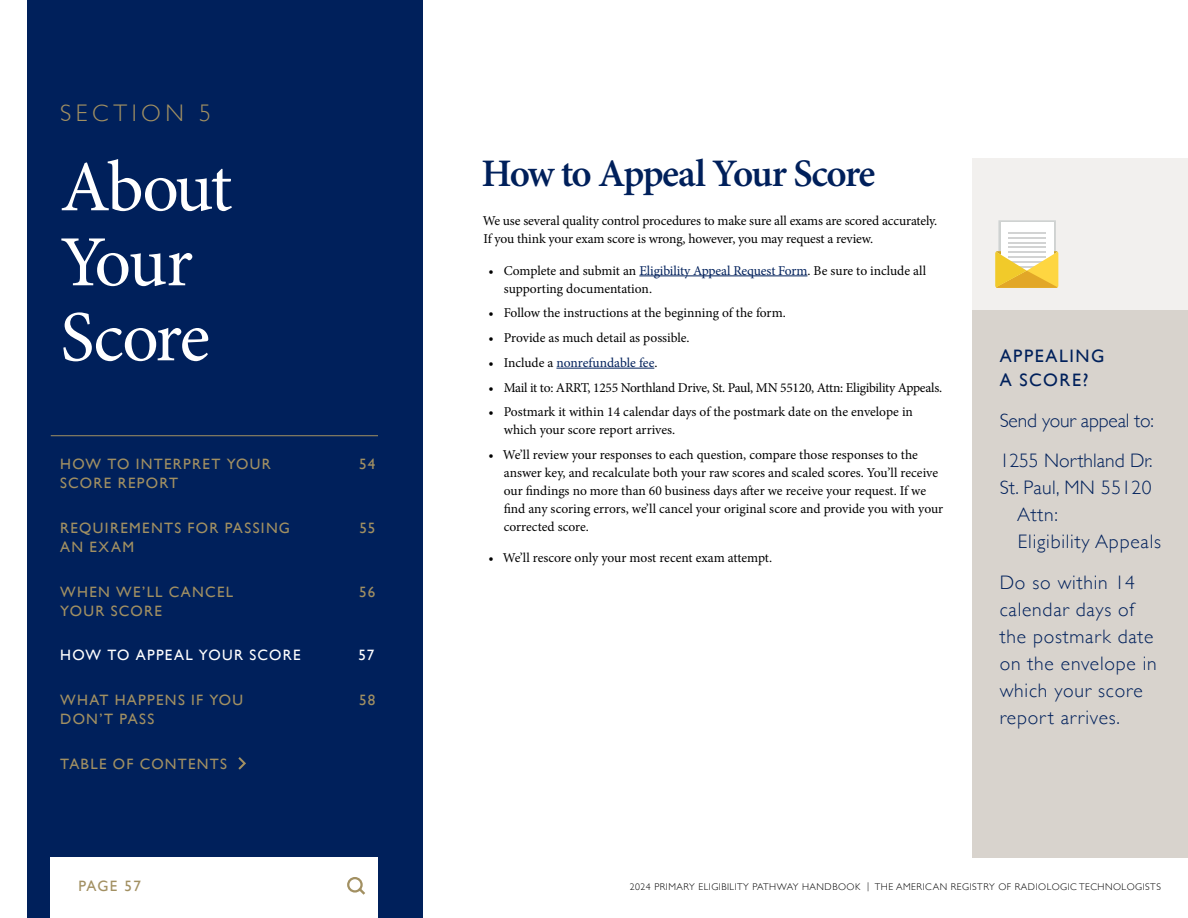
<style>
.page{position:relative;width:1188px;height:918px;background:#fff}
.page>*{position:absolute;margin:0;border:0;box-sizing:border-box;transform-origin:0 0}
.t1{font:72px/75px "Minion Pro";letter-spacing:-.035em;color:#fff}
.t2{font:600 39px "Minion Pro";letter-spacing:-.045em;color:#00205b}
.t3{font:300 24px "Gill Sans";color:#a29062}
.t4{font:300 19.5px/27px "Gill Sans";letter-spacing:.04em;color:#00205b}
.t5{font:300 19.5px/40.5px "Gill Sans";letter-spacing:-.005em;color:#00205b}
.t6{font:18px/24px "Gill Sans";letter-spacing:.085em;color:#00205b}
.t7{font:15px "Gill Sans";letter-spacing:.085em;color:#a29062}
.t8{font:15px "Gill Sans";letter-spacing:.085em;color:#fff}
.t9{font:13.5px/18px "Minion Pro";letter-spacing:-.005em;color:#000}
.t10{font:13.5px "Minion Pro";letter-spacing:-.005em;color:#00205b}
.t11{font:300 9.75px "Gill Sans";letter-spacing:.05em;color:#000}
.s1{color:#00205b}
.s2{color:#000}
</style>
<div class="page">
<div style="left:27px;top:0;width:396px;height:918px;background:#00205b"></div>
<div style="left:51px;top:858px;width:327px;height:60px;background:#fff"></div>
<hr style="left:51px;top:435px;width:327px;height:1px;background:#a29062">
<svg style="left:238px;top:757px;width:8px;height:13px"></svg>
<svg style="left:347px;top:877px;width:18px;height:18px"></svg>
<hr style="left:639px;top:276px;width:168px;height:1px;background:#00205b">
<hr style="left:556px;top:368px;width:98px;height:1px;background:#00205b">
<div style="left:973px;top:309px;width:215px;height:549px;background:#d8d3cd"></div>
<div style="left:973px;top:158px;width:215px;height:151px;background:#f2f0ee"></div>
<svg style="left:998px;top:220px;width:58px;height:31px"></svg>
<div style="left:1001px;top:223px;width:53px;height:51px;background:#fff"></div>
<hr style="left:1008px;top:237px;width:38px;height:2px;background:#d2d3d3">
<hr style="left:1008px;top:242px;width:38px;height:2px;background:#d2d3d3">
<hr style="left:1008px;top:232px;width:38px;height:2px;background:#d2d3d3">
<hr style="left:1008px;top:247px;width:38px;height:1px;background:#d2d3d3">
<svg style="left:995px;top:251px;width:63px;height:37px"></svg>
<h3 class="t3" style="left:60px;top:94px;width:31px">Secti</h3>
<h3 class="t3" style="left:141px;top:94px;width:72px">on 5</h3>
<h1 class="t1" style="left:60px;top:150px;width:174px">About<br>Your<br>Score</h1>
<p class="t7" style="left:60px;top:455px;width:212px">HOW TO INTERPRET YOUR</p>
<p class="t7" style="left:359px;top:455px;width:18px">54</p>
<p class="t7" style="left:60px;top:475px;width:119px">SCORE REPORT</p>
<p class="t7" style="left:60px;top:519px;width:231px">REQUIREMENTS FOR PASSING</p>
<p class="t7" style="left:359px;top:519px;width:17px">55</p>
<p class="t7" style="left:60px;top:538px;width:75px">AN EXAM</p>
<p class="t7" style="left:60px;top:583px;width:175px">WHEN WE’LL CANCEL</p>
<p class="t7" style="left:359px;top:583px;width:18px">56</p>
<p class="t7" style="left:60px;top:602px;width:103px">YOUR SCORE</p>
<p class="t8" style="left:60px;top:647px;width:242px">HOW TO APPEAL YOUR SCORE</p>
<p class="t8" style="left:358px;top:647px;width:17px">57</p>
<p class="t7" style="left:60px;top:691px;width:184px">WHAT HAPPENS IF YOU</p>
<p class="t7" style="left:359px;top:691px;width:18px">58</p>
<p class="t7" style="left:60px;top:710px;width:95px">DON’T PASS</p>
<p class="t7" style="left:60px;top:755px;width:168px">TABLE OF CONTENTS</p>
<p class="t7" style="left:79px;top:877px;width:64px">PAGE 57</p>
<h2 class="t2" style="left:482px;top:147px;width:395px">How to Appeal Your Score</h2>
<p class="t9" style="left:483px;top:212px;width:456px">We use several quality control procedures to make sure all exams are scored accurately.<br>If you think your exam score is wrong, however, you may request a review.</p>
<p class="t9" style="left:504px;top:261px;width:424px;text-indent:-15px">• Complete and submit an <span class="s1">Eligibility Appeal Request Form</span>. Be sure to include all supporting documentation.</p>
<p class="t9" style="left:489px;top:304px;width:299px">• Follow the instructions at the beginning of the form.</p>
<p class="t9" style="left:489px;top:329px;width:203px">• Provide as much detail as possible.</p>
<p class="t10" style="left:489px;top:353px;width:170px"><span class="s2">• Include a</span> nonrefundable fee<span class="s2">.</span></p>
<p class="t9" style="left:489px;top:378px;width:455px">• Mail it to: ARRT, 1255 Northland Drive, St. Paul, MN 55120, Attn: Eligibility Appeals.</p>
<p class="t9" style="left:504px;top:403px;width:411px;text-indent:-15px">• Postmark it within 14 calendar days of the postmark date on the envelope in which your score report arrives.</p>
<p class="t9" style="left:504px;top:446px;width:441px;text-indent:-15px">• We’ll review your responses to each question, compare those responses to the answer key, and recalculate both your raw scores and scaled scores. You’ll receive our findings no more than 60 business days after we receive your request. If we find any scoring errors, we’ll cancel your original score and provide you with your corrected score.</p>
<p class="t9" style="left:489px;top:549px;width:285px">• We’ll rescore only your most recent exam attempt.</p>
<h3 class="t6" style="left:1000px;top:344px;width:106px">APPEALING<br>A SCORE?</h3>
<h3 class="t5" style="left:1000px;top:399px;width:156px">Send your appeal to:<br>1255 Northland Dr.</h3>
<h3 class="t4" style="left:1017px;top:473px;width:145px;text-indent:-17px">St. Paul, MN 55120<br>Attn:<br>Eligibility Appeals</h3>
<h3 class="t4" style="left:1000px;top:568px;width:159px">Do so within 14 calendar days of the postmark date on the envelope in which your score report arrives.</h3>
<p class="t11" style="left:630px;top:879px;width:533px">2024 PRIMARY ELIGIBILITY PATHWAY HANDBOO K | THE AMERICAN REGISTRY OF RADIOLOGIC TECHNOLOGISTS</p>
</div>
